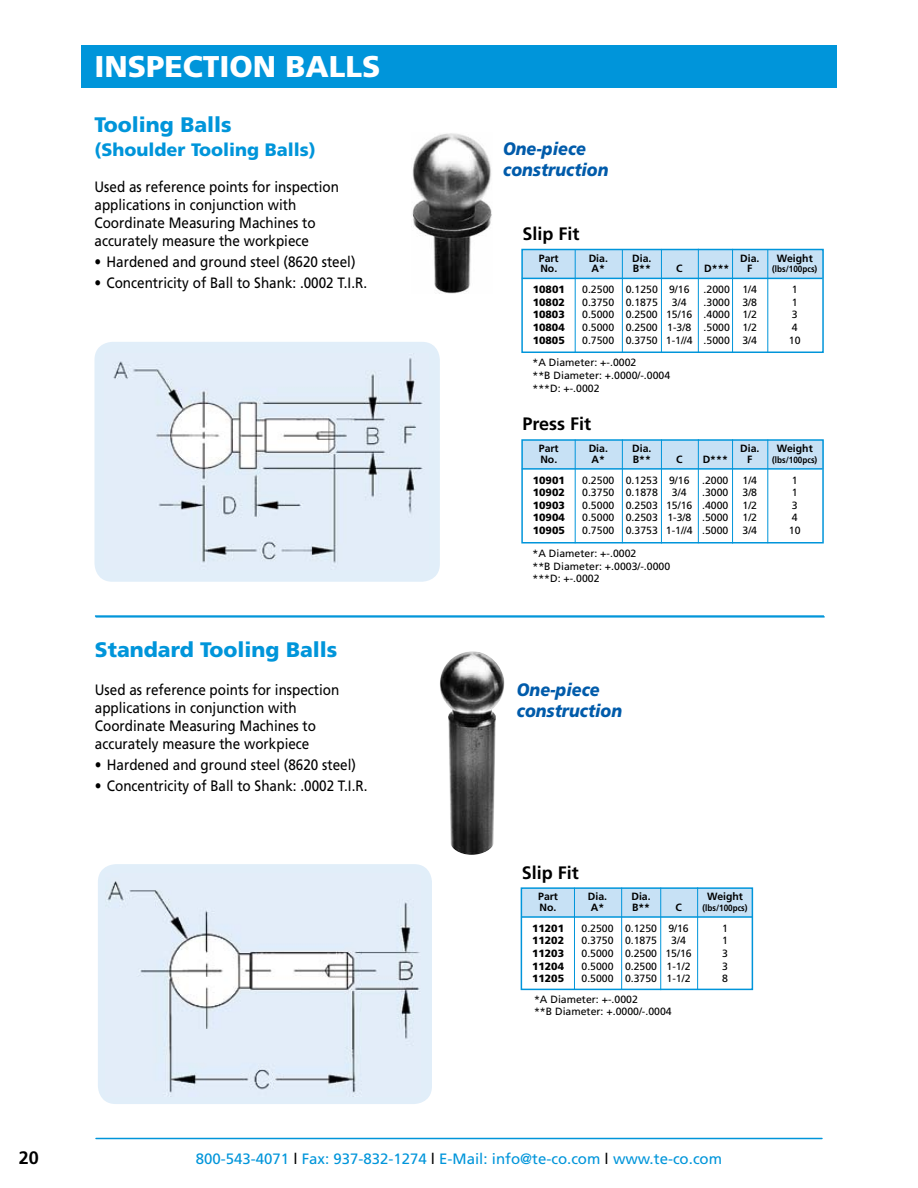
<style>
.page{position:relative;width:918px;height:1188px;background:#fff}
.page>*{position:absolute;margin:0;border:0;box-sizing:border-box;transform-origin:0 0}
.t1{font:900 30px "Frutiger";color:#fff}
.t2{font:900 21px "Frutiger";color:#0095da}
.t3{font:italic 900 18px/21px "Frutiger";color:#005baa;scale:.9 1}
.t4{font:700 18px "Frutiger";color:#000}
.t5{font:900 18px "Frutiger";color:#0095da}
.t6{font:15px/18px "Frutiger";color:#000;scale:.9 1}
.t7{font:15px "Frutiger";color:#0095da}
.t8{font:10.5px/12.6px "Frutiger";color:#000}
.t9{font:700 10.5px "Frutiger";color:#000}
.t10{font:900 10.5px "Frutiger";color:#000}
.t11{font:700 9px "Frutiger";color:#000;scale:.9 1}
.s1{color:#000}
</style>
<div class="page">
<div style="left:81px;top:45px;width:756px;height:43px;background:#0095da"></div>
<hr style="left:96px;top:1138px;width:726px;height:1px;background:#0095da">
<div style="left:98px;top:864px;width:334px;height:240px;background:#e1eef9;border-radius:18px"></div>
<img style="left:412px;top:133px;width:80px;height:160px">
<img style="left:440px;top:651px;width:64px;height:204px">
<img style="left:107px;top:881px;width:313px;height:213px">
<hr style="left:96px;top:616px;width:729px;height:2px;background:#0095da">
<div style="left:94px;top:342px;width:346px;height:240px;background:#e1eef9;border-radius:18px"></div>
<img style="left:113px;top:353px;width:310px;height:210px">
<hr style="left:95px;top:615px;width:729px;height:2px;background:#0095da">
<div style="left:522px;top:249px;width:301px;height:29px;background:#c7e1f5"></div>
<hr style="left:522px;top:278px;width:301px;height:1px;background:#0095da">
<div style="left:521px;top:249px;width:303px;height:104px;border:2px solid #0095da"></div>
<hr style="left:661px;top:249px;width:1px;height:104px;background:#0095da">
<hr style="left:575px;top:249px;width:1px;height:104px;background:#0095da">
<hr style="left:622px;top:249px;width:1px;height:104px;background:#0095da">
<hr style="left:698px;top:249px;width:1px;height:104px;background:#0095da">
<hr style="left:732px;top:249px;width:1px;height:104px;background:#0095da">
<hr style="left:767px;top:249px;width:1px;height:104px;background:#0095da">
<div style="left:522px;top:440px;width:301px;height:28px;background:#c7e1f5"></div>
<hr style="left:522px;top:468px;width:301px;height:2px;background:#0095da">
<div style="left:521px;top:439px;width:303px;height:105px;border:2px solid #0095da"></div>
<hr style="left:661px;top:439px;width:1px;height:105px;background:#0095da">
<hr style="left:575px;top:440px;width:1px;height:103px;background:#0095da">
<hr style="left:622px;top:440px;width:1px;height:103px;background:#0095da">
<hr style="left:698px;top:439px;width:1px;height:104px;background:#0095da">
<hr style="left:732px;top:439px;width:1px;height:105px;background:#0095da">
<hr style="left:767px;top:440px;width:1px;height:103px;background:#0095da">
<div style="left:521px;top:888px;width:232px;height:29px;background:#c7e1f5"></div>
<hr style="left:521px;top:916px;width:231px;height:2px;background:#0095da">
<div style="left:521px;top:887px;width:232px;height:103px;border:2px solid #0095da"></div>
<hr style="left:660px;top:888px;width:1px;height:102px;background:#0095da">
<hr style="left:574px;top:888px;width:1px;height:102px;background:#0095da">
<hr style="left:621px;top:888px;width:1px;height:102px;background:#0095da">
<hr style="left:697px;top:887px;width:1px;height:103px;background:#0095da">
<h3 class="t4" style="left:19px;top:1147px;width:22px">20</h3>
<h1 class="t1" style="left:94px;top:49px;width:287px">INSPECTION BALLS</h1>
<h2 class="t2" style="left:94px;top:112px;width:139px">Tooling Balls</h2>
<h3 class="t5" style="left:94px;top:139px;width:223px">(Shoulder Tooling Balls)</h3>
<h3 class="t6" style="left:94px;top:178px;width:273px">Used as reference points for inspection applications in conjunction with Coordinate Measuring Machines to accurately measure the workpiece</h3>
<h3 class="t6" style="left:94px;top:253px;width:292px">• Hardened and ground steel (8620 steel)</h3>
<h3 class="t6" style="left:94px;top:274px;width:304px">• Concentricity of Ball to Shank: .0002 T.I.R.</h3>
<h2 class="t2" style="left:95px;top:637px;width:244px">Standard Tooling Balls</h2>
<h3 class="t6" style="left:95px;top:681px;width:273px">Used as reference points for inspection applications in conjunction with Coordinate Measuring Machines to accurately measure the workpiece</h3>
<h3 class="t6" style="left:95px;top:756px;width:292px">• Hardened and ground steel (8620 steel)</h3>
<h3 class="t6" style="left:95px;top:777px;width:304px">• Concentricity of Ball to Shank: .0002 T.I.R.</h3>
<h3 class="t3" style="left:503px;top:138px;width:118px">One-piece construction</h3>
<h3 class="t4" style="left:522px;top:223px;width:59px">Slip Fit</h3>
<p class="t9" style="left:539px;top:252px;width:21px">Part</p>
<p class="t9" style="left:589px;top:252px;width:21px">Dia.</p>
<p class="t9" style="left:632px;top:252px;width:21px">Dia.</p>
<p class="t9" style="left:740px;top:252px;width:21px">Dia.</p>
<p class="t9" style="left:777px;top:252px;width:37px">Weight</p>
<p class="t9" style="left:540px;top:262px;width:18px">No.</p>
<p class="t9" style="left:592px;top:262px;width:15px">A*</p>
<p class="t9" style="left:633px;top:262px;width:20px">B**</p>
<p class="t9" style="left:676px;top:262px;width:8px">C</p>
<p class="t9" style="left:704px;top:262px;width:27px">D***</p>
<p class="t9" style="left:747px;top:262px;width:7px">F</p>
<p class="t11" style="left:772px;top:264px;width:51px">(lbs/100pcs)</p>
<p class="t10" style="left:533px;top:283px;width:34px">10801</p>
<p class="t8" style="left:582px;top:283px;width:109px">0.2500 0.1250 9/16</p>
<p class="t8" style="left:704px;top:283px;width:55px">.2000 1/4</p>
<p class="t8" style="left:792px;top:283px;width:7px">1</p>
<p class="t10" style="left:533px;top:296px;width:34px">10802</p>
<p class="t8" style="left:582px;top:296px;width:77px">0.3750 0.1875</p>
<p class="t8" style="left:672px;top:296px;width:16px">3/4</p>
<p class="t8" style="left:704px;top:296px;width:55px">.3000 3/8</p>
<p class="t8" style="left:792px;top:296px;width:7px">1</p>
<p class="t10" style="left:533px;top:308px;width:34px">10803</p>
<p class="t8" style="left:582px;top:308px;width:176px">0.5000 0.2500 15/16 .4000 1/2</p>
<p class="t8" style="left:792px;top:308px;width:7px">3</p>
<p class="t10" style="left:533px;top:321px;width:34px">10804</p>
<p class="t8" style="left:582px;top:321px;width:176px">0.5000 0.2500 1-3/8 .5000 1/2</p>
<p class="t8" style="left:792px;top:321px;width:7px">4</p>
<p class="t10" style="left:533px;top:334px;width:34px">10805</p>
<p class="t8" style="left:582px;top:334px;width:176px">0.7500 0.3750 1-1//4 .5000 3/4</p>
<p class="t8" style="left:789px;top:334px;width:13px">10</p>
<p class="t8" style="left:533px;top:356px;width:139px">*A Diameter: +-.0002<br>**B Diameter: +.0000/-.0004 ***D: +-.0002</p>
<h3 class="t4" style="left:522px;top:414px;width:70px">Press Fit</h3>
<p class="t9" style="left:539px;top:442px;width:21px">Part</p>
<p class="t9" style="left:589px;top:442px;width:21px">Dia.</p>
<p class="t9" style="left:632px;top:442px;width:21px">Dia.</p>
<p class="t9" style="left:740px;top:442px;width:21px">Dia.</p>
<p class="t9" style="left:777px;top:442px;width:37px">Weight</p>
<p class="t9" style="left:540px;top:453px;width:18px">No.</p>
<p class="t9" style="left:592px;top:453px;width:15px">A*</p>
<p class="t9" style="left:633px;top:453px;width:20px">B**</p>
<p class="t9" style="left:676px;top:453px;width:8px">C</p>
<p class="t9" style="left:703px;top:453px;width:27px">D***</p>
<p class="t9" style="left:747px;top:453px;width:7px">F</p>
<p class="t11" style="left:772px;top:454px;width:51px">(lbs/100pcs)</p>
<p class="t10" style="left:533px;top:474px;width:34px">10901</p>
<p class="t8" style="left:582px;top:474px;width:148px">0.2500 0.1253 9/16 .2000</p>
<p class="t8" style="left:743px;top:474px;width:16px">1/4</p>
<p class="t8" style="left:792px;top:474px;width:7px">1</p>
<p class="t10" style="left:533px;top:486px;width:34px">10902</p>
<p class="t8" style="left:582px;top:486px;width:77px">0.3750 0.1878</p>
<p class="t8" style="left:672px;top:486px;width:16px">3/4</p>
<p class="t8" style="left:702px;top:486px;width:28px">.3000</p>
<p class="t8" style="left:743px;top:486px;width:16px">3/8</p>
<p class="t8" style="left:792px;top:486px;width:7px">1</p>
<p class="t10" style="left:533px;top:499px;width:34px">10903</p>
<p class="t8" style="left:582px;top:499px;width:148px">0.5000 0.2503 15/16 .4000</p>
<p class="t8" style="left:743px;top:499px;width:16px">1/2</p>
<p class="t8" style="left:792px;top:499px;width:7px">3</p>
<p class="t10" style="left:533px;top:511px;width:34px">10904</p>
<p class="t8" style="left:582px;top:511px;width:148px">0.5000 0.2503 1-3/8 .5000</p>
<p class="t8" style="left:743px;top:511px;width:16px">1/2</p>
<p class="t8" style="left:792px;top:511px;width:7px">4</p>
<p class="t10" style="left:533px;top:524px;width:34px">10905</p>
<p class="t8" style="left:582px;top:524px;width:148px">0.7500 0.3753 1-1//4 .5000</p>
<p class="t8" style="left:743px;top:524px;width:16px">3/4</p>
<p class="t8" style="left:789px;top:524px;width:13px">10</p>
<p class="t8" style="left:533px;top:547px;width:139px">*A Diameter: +-.0002<br>**B Diameter: +.0003/-.0000 ***D: +-.0002</p>
<h3 class="t3" style="left:517px;top:679px;width:118px">One-piece construction</h3>
<h3 class="t4" style="left:522px;top:862px;width:59px">Slip Fit</h3>
<p class="t9" style="left:538px;top:891px;width:21px">Part</p>
<p class="t9" style="left:588px;top:891px;width:21px">Dia.</p>
<p class="t9" style="left:631px;top:891px;width:21px">Dia.</p>
<p class="t9" style="left:707px;top:891px;width:37px">Weight</p>
<p class="t9" style="left:540px;top:901px;width:18px">No.</p>
<p class="t9" style="left:591px;top:901px;width:15px">A*</p>
<p class="t9" style="left:632px;top:901px;width:20px">B**</p>
<p class="t9" style="left:675px;top:901px;width:8px">C</p>
<p class="t11" style="left:703px;top:903px;width:51px">(lbs/100pcs)</p>
<p class="t10" style="left:532px;top:922px;width:34px">11201</p>
<p class="t8" style="left:582px;top:922px;width:109px">0.2500 0.1250 9/16</p>
<p class="t8" style="left:722px;top:922px;width:7px">1</p>
<p class="t10" style="left:532px;top:934px;width:34px">11202</p>
<p class="t8" style="left:582px;top:934px;width:77px">0.3750 0.1875</p>
<p class="t8" style="left:671px;top:934px;width:16px">3/4</p>
<p class="t8" style="left:722px;top:934px;width:7px">1</p>
<p class="t10" style="left:532px;top:947px;width:34px">11203</p>
<p class="t8" style="left:582px;top:947px;width:112px">0.5000 0.2500 15/16</p>
<p class="t8" style="left:722px;top:947px;width:7px">3</p>
<p class="t10" style="left:532px;top:960px;width:34px">11204</p>
<p class="t8" style="left:582px;top:960px;width:111px">0.5000 0.2500 1-1/2</p>
<p class="t8" style="left:722px;top:960px;width:7px">3</p>
<p class="t10" style="left:532px;top:972px;width:34px">11205</p>
<p class="t8" style="left:582px;top:972px;width:111px">0.5000 0.3750 1-1/2</p>
<p class="t8" style="left:722px;top:972px;width:7px">8</p>
<p class="t8" style="left:534px;top:993px;width:139px">*A Diameter: +-.0002<br>**B Diameter: +.0000/-.0004</p>
<h3 class="t7" style="left:196px;top:1150px;width:528px">800-543-4071 <span class="s1">l</span> Fax: 937-832-1274 <span class="s1">l</span> E-Mail: info@te-co.com <span class="s1">l</span> www.te-co.com</h3>
</div>
